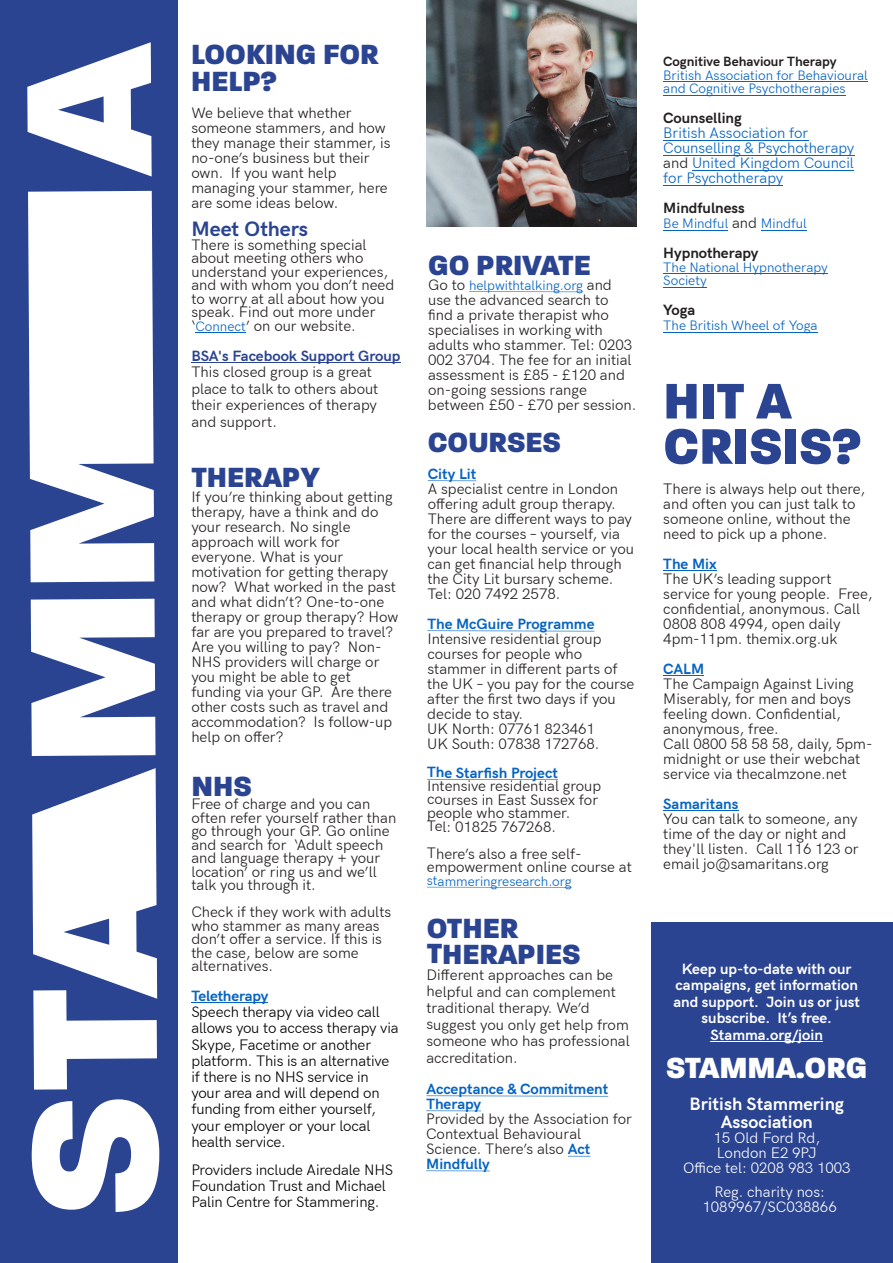
<style>
.page{position:relative;width:893px;height:1263px;background:#fff}
.page>*{position:absolute;margin:0;border:0;box-sizing:border-box;transform-origin:0 0}
.t1{font:800 54px/45.3px "Paralucent";color:#2b4491}
.t2{font:800 31.5px "Paralucent";color:#fff}
.t3{font:800 30px/25.7px "Paralucent";color:#2b4491}
.t4{font:700 21px "HK Grotesk";color:#2b4491}
.t5{font:700 18px/18px "HK Grotesk";color:#fff;text-align:center}
.t6{font:15px/15px "HK Grotesk";color:#231f20}
.t7{font:15px/16.2px "HK Grotesk";letter-spacing:-.01em;color:#000}
.t8{font:700 15px/14.9px "HK Grotesk";color:#0563c1}
.t9{font:700 15px/16.5px "HK Grotesk";color:#fff;text-align:center}
.t10{font:15px/15px "HK Grotesk";color:#0563c1}
.t11{font:15px/15px "HK Grotesk";color:#fff;text-align:center}
.t12{font:700 15px "HK Grotesk";color:#231f20}
.t13{font:700 15px "HK Grotesk";color:#2b4491}
.t14{font:13.5px/13.5px "HK Grotesk";color:#0563c1}
.t15{font:700 13.5px "HK Grotesk";color:#231f20}
.s1{font-size:13.5px;color:#0563c1}
.s2{font-size:15px;color:#231f20}
.s3{font-weight:700;color:#0563c1}
.s4{color:#231f20}
</style>
<div class="page">
<img style="left:426px;top:0;width:210px;height:226px">
<hr style="left:469px;top:291px;width:114px;height:1px;background:#0563c1">
<hr style="left:428px;top:480px;width:48px;height:1px;background:#0563c1">
<hr style="left:427px;top:630px;width:167px;height:1px;background:#0563c1">
<hr style="left:427px;top:779px;width:131px;height:1px;background:#0563c1">
<hr style="left:427px;top:887px;width:144px;height:1px;background:#0563c1">
<hr style="left:426px;top:1095px;width:182px;height:1px;background:#0563c1">
<hr style="left:426px;top:1110px;width:55px;height:1px;background:#0563c1">
<svg style="left:568px;top:1156px;width:22px;height:1px"></svg>
<hr style="left:426px;top:1170px;width:64px;height:1px;background:#0563c1">
<hr style="left:196px;top:332px;width:50px;height:1px;background:#0563c1">
<hr style="left:191px;top:362px;width:210px;height:1px;background:#2b4491">
<hr style="left:191px;top:1002px;width:77px;height:1px;background:#0563c1">
<hr style="left:663px;top:81px;width:205px;height:1px;background:#0563c1">
<hr style="left:663px;top:95px;width:183px;height:1px;background:#0563c1">
<hr style="left:663px;top:140px;width:145px;height:1px;background:#0563c1">
<hr style="left:663px;top:155px;width:191px;height:1px;background:#0563c1">
<hr style="left:692px;top:170px;width:162px;height:1px;background:#0563c1">
<hr style="left:663px;top:185px;width:120px;height:1px;background:#0563c1">
<hr style="left:663px;top:230px;width:65px;height:1px;background:#0563c1">
<hr style="left:761px;top:230px;width:46px;height:1px;background:#0563c1">
<hr style="left:663px;top:273px;width:165px;height:1px;background:#0563c1">
<hr style="left:663px;top:287px;width:44px;height:1px;background:#0563c1">
<hr style="left:663px;top:332px;width:154px;height:1px;background:#0563c1">
<div style="left:651px;top:923px;width:242px;height:340px;background:#2b4491"></div>
<hr style="left:663px;top:570px;width:54px;height:1px;background:#0563c1">
<hr style="left:663px;top:675px;width:41px;height:1px;background:#0563c1">
<hr style="left:663px;top:810px;width:75px;height:1px;background:#0563c1">
<hr style="left:711px;top:1041px;width:112px;height:1px;background:#fff">
<div style="left:0;top:0;width:178px;height:1263px;background:#2b4491"></div>
<svg style="left:31px;top:1099px;width:129px;height:113px"></svg>
<svg style="left:32px;top:768px;width:125px;height:321px"></svg>
<svg style="left:31px;top:599px;width:125px;height:157px"></svg>
<svg style="left:28px;top:191px;width:126px;height:391px;background:#e6e9f2"></svg>
<svg style="left:27px;top:42px;width:125px;height:135px"></svg>
<h3 class="t3" style="left:191px;top:43px;width:189px;line-height:27px">LOOKING FOR<br>HELP?</h3>
<p class="t6" style="left:191px;top:107px;width:201px">We believe that whether someone stammers, and how they manage their stammer, is no-one’s business but their own. If you want help managing your stammer, here are some ideas below.</p>
<h3 class="t4" style="left:191px;top:221px;width:118px">Meet Others</h3>
<p class="t6" style="left:191px;top:240px;width:204px;line-height:13.5px">There is something special about meeting others who understand your experiences, and with whom you don’t need to worry at all about how you speak. Find out more under ‘<span class="s1">Connect</span>’ on our website.</p>
<p class="t13" style="left:191px;top:350px;width:211px">BSA's Facebook Support Group</p>
<p class="t6" style="left:191px;top:366px;width:189px;line-height:16.5px">This closed group is a great place to talk to others about their experiences of therapy and support.</p>
<h3 class="t3" style="left:191px;top:466px;width:130px">THERAPY</h3>
<p class="t6" style="left:191px;top:491px;width:208px">If you’re thinking about getting therapy, have a think and do your research. No single approach will work for everyone. What is your motivation for getting therapy now? What worked in the past and what didn’t? One-to-one therapy or group therapy? How far are you prepared to travel?<br>Are you willing to pay? Non-<br>NHS providers will charge or you might be able to get funding via your GP. Are there other costs such as travel and accommodation? Is follow-up help on offer?</p>
<h3 class="t3" style="left:191px;top:775px;width:62px">NHS</h3>
<p class="t6" style="left:191px;top:799px;width:206px;line-height:13.5px">Free of charge and you can often refer yourself rather than go through your GP. Go online and search for ‘Adult speech and language therapy + your location’ or ring us and we’ll talk you through it.</p>
<p class="t6" style="left:191px;top:907px;width:202px;line-height:13.5px">Check if they work with adults who stammer as many areas don’t offer a service. If this is the case, below are some alternatives.</p>
<p class="t8" style="left:191px;top:990px;width:78px">Teletherapy</p>
<p class="t7" style="left:191px;top:1006px;width:209px">Speech therapy via video call allows you to access therapy via<br>Skype, Facetime or another platform. This is an alternative if there is no NHS service in your area and will depend on funding from either yourself, your employer or your local health service.</p>
<p class="t7" style="left:191px;top:1164px;width:204px">Providers include Airedale NHS<br>Foundation Trust and Michael<br>Palin Centre for Stammering.</p>
<h3 class="t3" style="left:428px;top:255px;width:164px">GO PRIVATE</h3>
<p class="t14" style="left:428px;top:281px;width:185px"><span class="s2">Go to</span> helpwithtalking.org <span class="s2">and</span></p>
<p class="t6" style="left:428px;top:295px;width:210px">use the advanced search to find a private therapist who specialises in working with adults who stammer. Tel: 0203<br>002 3704. The fee for an initial assessment is £85 - £120 and on-going sessions range between £50 - £70 per session.</p>
<h3 class="t3" style="left:428px;top:432px;width:135px">COURSES</h3>
<p class="t8" style="left:428px;top:468px;width:50px">City Lit</p>
<p class="t6" style="left:427px;top:484px;width:208px">A specialist centre in London offering adult group therapy.<br>There are different ways to pay for the courses – yourself, via your local health service or you can get financial help through the City Lit bursary scheme.<br>Tel: 020 7492 2578.</p>
<p class="t8" style="left:427px;top:619px;width:169px">The McGuire Programme</p>
<p class="t6" style="left:427px;top:634px;width:209px">Intensive residential group courses for people who stammer in different parts of the UK – you pay for the course after the first two days if you decide to stay.<br>UK North: 07761 823461<br>UK South: 07838 172768.</p>
<p class="t8" style="left:427px;top:767px;width:132px">The Starfish Project</p>
<p class="t6" style="left:427px;top:781px;width:176px;line-height:13.5px">Intensive residential group courses in East Sussex for people who stammer.<br>Tel: 01825 767268.</p>
<p class="t6" style="left:427px;top:849px;width:206px;line-height:13.6px">There’s also a free self&shy;empowerment online course at</p>
<p class="t14" style="left:427px;top:876px;width:146px">stammeringresearch.org</p>
<h3 class="t3" style="left:427px;top:918px;width:155px">OTHER<br>THERAPIES</h3>
<p class="t6" style="left:426px;top:969px;width:205px;line-height:16.5px">Different approaches can be helpful and can complement traditional therapy. We’d suggest you only get help from someone who has professional accreditation.</p>
<p class="t8" style="left:426px;top:1084px;width:183px">Acceptance &amp; Commitment<br>Therapy</p>
<p class="t6" style="left:426px;top:1114px;width:207px">Provided by the Association for<br>Contextual Behavioural<br>Science. There’s also <span class="s3">Act<br>Mindfully</span></p>
<p class="t15" style="left:663px;top:57px;width:175px">Cognitive Behaviour Therapy</p>
<p class="t14" style="left:663px;top:70px;width:206px">British Association for Behavioural and Cognitive Psychotherapies</p>
<p class="t12" style="left:663px;top:113px;width:80px">Counselling</p>
<p class="t10" style="left:663px;top:128px;width:193px">British Association for<br>Counselling &amp; Psychotherapy <span class="s4">and</span> United Kingdom Council for Psychotherapy</p>
<p class="t12" style="left:663px;top:203px;width:83px">Mindfulness</p>
<p class="t14" style="left:663px;top:219px;width:145px">Be Mindful <span class="s2">and</span> Mindful</p>
<p class="t12" style="left:663px;top:248px;width:97px">Hypnotherapy</p>
<p class="t14" style="left:663px;top:262px;width:166px">The National Hypnotherapy<br>Society</p>
<p class="t12" style="left:663px;top:305px;width:33px">Yoga</p>
<p class="t14" style="left:663px;top:321px;width:156px">The British Wheel of Yoga</p>
<h1 class="t1" style="left:663px;top:382px;width:200px">HIT A<br>CRISIS?</h1>
<p class="t6" style="left:663px;top:483px;width:203px">There is always help out there, and often you can just talk to someone online, without the need to pick up a phone.</p>
<p class="t8" style="left:663px;top:558px;width:55px">The Mix</p>
<p class="t6" style="left:663px;top:573px;width:211px">The UK’s leading support service for young people. Free, confidential, anonymous. Call<br>0808 808 4994, open daily<br>4pm-11pm. themix.org.uk</p>
<p class="t8" style="left:663px;top:663px;width:42px">CALM</p>
<p class="t6" style="left:663px;top:678px;width:211px">The Campaign Against Living<br>Miserably, for men and boys feeling down. Confidential, anonymous, free.<br>Call 0800 58 58 58, daily, 5pm&shy;midnight or use their webchat service via thecalmzone.net</p>
<p class="t8" style="left:663px;top:798px;width:77px">Samaritans</p>
<p class="t6" style="left:663px;top:813px;width:197px">You can talk to someone, any time of the day or night and they'll listen. Call 116 123 or email jo@samaritans.org</p>
<p class="t9" style="left:673px;top:962px;width:188px">Keep up-to-date with our campaigns, get information and support. Join us or just subscribe. It’s free.<br>Stamma.org/join</p>
<h2 class="t2" style="left:666px;top:1054px;width:203px">STAMMA.ORG</h2>
<p class="t5" style="left:689px;top:1097px;width:156px">British Stammering<br>Association</p>
<p class="t11" style="left:683px;top:1132px;width:169px">15 Old Ford Rd,<br>London E2 9PJ<br>Office tel: 0208 983 1003</p>
<p class="t11" style="left:702px;top:1186px;width:136px">Reg. charity nos:<br>1089967/SC038866</p>
</div>
